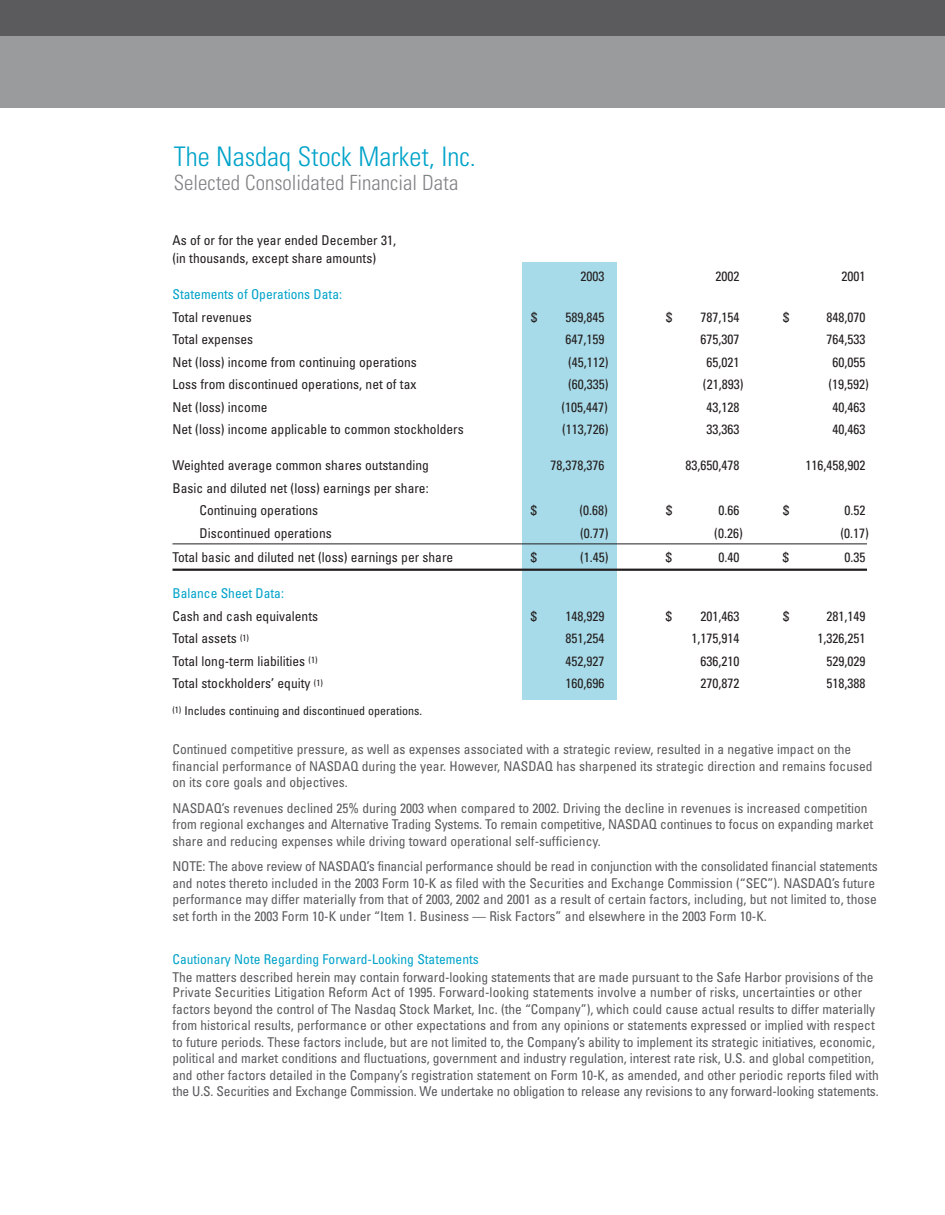
<style>
.page{position:relative;width:945px;height:1215px;background:#fff}
.page>*{position:absolute;margin:0;border:0;box-sizing:border-box;transform-origin:0 0}
.t1{font:300 condensed 27px "Univers";color:#00a3c9}
.t2{font:300 condensed 21px "Univers";color:#808284}
.t3{font:condensed 13.5px/16.5px "Univers";color:#5b5b5e}
.t4{font:condensed 13.5px/18px "Univers";color:#231f1f}
.t5{font:condensed 13.5px "Univers";color:#00a3c9}
.t6{font:condensed 12px "Univers";color:#231f1f}
</style>
<div class="page">
<div style="left:0;top:0;width:945px;height:36px;background:#5b5b5e"></div>
<div style="left:0;top:36px;width:945px;height:72px;background:#999b9c"></div>
<div style="left:522px;top:262px;width:95px;height:438px;background:#a8dbe9"></div>
<hr style="left:172px;top:544px;width:695px;height:1px;background:#231f1f">
<hr style="left:172px;top:569px;width:695px;height:2px;background:#231f1f">
<h1 class="t1" style="left:174px;top:147px;width:304px">The Nasdaq Stock Market, Inc.</h1>
<h2 class="t2" style="left:174px;top:175px;width:286px">Selected Consolidated Financial Data</h2>
<p class="t4" style="left:172px;top:233px;width:225px">As of or for the year ended December 31, (in thousands, except share amounts)</p>
<p class="t4" style="left:581px;top:269px;width:25px">2003</p>
<p class="t4" style="left:716px;top:269px;width:25px">2002</p>
<p class="t4" style="left:842px;top:269px;width:25px">2001</p>
<p class="t5" style="left:172px;top:289px;width:171px">Statements of Operations Data:</p>
<p class="t4" style="left:172px;top:309px;width:81px">Total revenues</p>
<p class="t4" style="left:531px;top:309px;width:7px">$</p>
<p class="t4" style="left:566px;top:309px;width:40px">589,845</p>
<p class="t4" style="left:666px;top:309px;width:7px">$</p>
<p class="t4" style="left:701px;top:309px;width:40px">787,154</p>
<p class="t4" style="left:783px;top:309px;width:7px">$</p>
<p class="t4" style="left:827px;top:309px;width:40px">848,070</p>
<p class="t4" style="left:172px;top:332px;width:82px">Total expenses</p>
<p class="t4" style="left:566px;top:332px;width:40px">647,159</p>
<p class="t4" style="left:701px;top:332px;width:40px">675,307</p>
<p class="t4" style="left:827px;top:332px;width:40px">764,533</p>
<p class="t4" style="left:172px;top:354px;width:246px">Net (loss) income from continuing operations</p>
<p class="t4" style="left:568px;top:354px;width:42px">(45,112)</p>
<p class="t4" style="left:707px;top:354px;width:34px">65,021</p>
<p class="t4" style="left:833px;top:354px;width:34px">60,055</p>
<p class="t4" style="left:172px;top:377px;width:245px">Loss from discontinued operations, net of tax</p>
<p class="t4" style="left:568px;top:377px;width:42px">(60,335)</p>
<p class="t4" style="left:703px;top:377px;width:42px">(21,893)</p>
<p class="t4" style="left:829px;top:377px;width:42px">(19,592)</p>
<p class="t4" style="left:172px;top:399px;width:97px">Net (loss) income</p>
<p class="t4" style="left:561px;top:399px;width:48px">(105,447)</p>
<p class="t4" style="left:707px;top:399px;width:34px">43,128</p>
<p class="t4" style="left:833px;top:399px;width:34px">40,463</p>
<p class="t4" style="left:172px;top:422px;width:293px">Net (loss) income applicable to common stockholders</p>
<p class="t4" style="left:562px;top:422px;width:48px">(113,726)</p>
<p class="t4" style="left:707px;top:422px;width:34px">33,363</p>
<p class="t4" style="left:833px;top:422px;width:34px">40,463</p>
<p class="t4" style="left:172px;top:458px;width:258px">Weighted average common shares outstanding</p>
<p class="t4" style="left:551px;top:458px;width:55px">78,378,376</p>
<p class="t4" style="left:686px;top:458px;width:55px">83,650,478</p>
<p class="t4" style="left:806px;top:458px;width:61px">116,458,902</p>
<p class="t4" style="left:200px;top:478px;width:231px;line-height:22.5px;text-indent:-27px">Basic and diluted net (loss) earnings per share:<br>Continuing operations</p>
<p class="t4" style="left:531px;top:503px;width:7px">$</p>
<p class="t4" style="left:579px;top:503px;width:30px">(0.68)</p>
<p class="t4" style="left:666px;top:503px;width:7px">$</p>
<p class="t4" style="left:719px;top:503px;width:22px">0.66</p>
<p class="t4" style="left:783px;top:503px;width:7px">$</p>
<p class="t4" style="left:845px;top:503px;width:22px">0.52</p>
<p class="t4" style="left:200px;top:525px;width:134px">Discontinued operations</p>
<p class="t4" style="left:580px;top:525px;width:30px">(0.77)</p>
<p class="t4" style="left:714px;top:525px;width:30px">(0.26)</p>
<p class="t4" style="left:841px;top:525px;width:30px">(0.17)</p>
<p class="t4" style="left:172px;top:550px;width:282px">Total basic and diluted net (loss) earnings per share</p>
<p class="t4" style="left:531px;top:550px;width:7px">$</p>
<p class="t4" style="left:580px;top:550px;width:30px">(1.45)</p>
<p class="t4" style="left:666px;top:550px;width:7px">$</p>
<p class="t4" style="left:719px;top:550px;width:22px">0.40</p>
<p class="t4" style="left:783px;top:550px;width:7px">$</p>
<p class="t4" style="left:845px;top:550px;width:22px">0.35</p>
<p class="t5" style="left:172px;top:589px;width:113px">Balance Sheet Data:</p>
<p class="t4" style="left:172px;top:608px;width:147px">Cash and cash equivalents</p>
<p class="t4" style="left:531px;top:608px;width:7px">$</p>
<p class="t4" style="left:566px;top:608px;width:40px">148,929</p>
<p class="t4" style="left:666px;top:608px;width:7px">$</p>
<p class="t4" style="left:701px;top:608px;width:40px">201,463</p>
<p class="t4" style="left:783px;top:608px;width:7px">$</p>
<p class="t4" style="left:827px;top:608px;width:40px">281,149</p>
<p class="t4" style="left:172px;top:631px;width:78px">Total assets <sup>(1)</sup></p>
<p class="t4" style="left:566px;top:631px;width:40px">851,254</p>
<p class="t4" style="left:692px;top:631px;width:49px">1,175,914</p>
<p class="t4" style="left:818px;top:631px;width:49px">1,326,251</p>
<p class="t4" style="left:172px;top:653px;width:147px">Total long-term liabilities <sup>(1)</sup></p>
<p class="t4" style="left:566px;top:653px;width:40px">452,927</p>
<p class="t4" style="left:701px;top:653px;width:40px">636,210</p>
<p class="t4" style="left:827px;top:653px;width:40px">529,029</p>
<p class="t4" style="left:172px;top:676px;width:152px">Total stockholders’ equity <sup>(1)</sup></p>
<p class="t4" style="left:566px;top:676px;width:40px">160,696</p>
<p class="t4" style="left:701px;top:676px;width:40px">270,872</p>
<p class="t4" style="left:827px;top:676px;width:40px">518,388</p>
<p class="t6" style="left:172px;top:707px;width:251px"><sup>(1)</sup> Includes continuing and discontinued operations.</p>
<p class="t3" style="left:172px;top:743px;width:702px">Continued competitive pressure, as well as expenses associated with a strategic review, resulted in a negative impact on the financial performance of NASDAQ during the year. However, NASDAQ has sharpened its strategic direction and remains focused on its core goals and objectives.</p>
<p class="t3" style="left:172px;top:801px;width:702px">NASDAQ’s revenues declined 25% during 2003 when compared to 2002. Driving the decline in revenues is increased competition from regional exchanges and Alternative Trading Systems. To remain competitive, NASDAQ continues to focus on expanding market share and reducing expenses while driving toward operational self-sufficiency.</p>
<p class="t3" style="left:172px;top:860px;width:707px">NOTE: The above review of NASDAQ’s financial performance should be read in conjunction with the consolidated financial statements and notes thereto included in the 2003 Form 10-K as filed with the Securities and Exchange Commission (“SEC”). NASDAQ’s future performance may differ materially from that of 2003, 2002 and 2001 as a result of certain factors, including, but not limited to, those set forth in the 2003 Form 10-K under “Item 1. Business — Risk Factors” and elsewhere in the 2003 Form 10-K.</p>
<p class="t5" style="left:172px;top:955px;width:308px">Cautionary Note Regarding Forward-Looking Statements</p>
<p class="t3" style="left:172px;top:971px;width:703px;line-height:15px">The matters described herein may contain forward-looking statements that are made pursuant to the Safe Harbor provisions of the<br>Private Securities Litigation Reform Act of 1995. Forward-looking statements involve a number of risks, uncertainties or other</p>
<p class="t3" style="left:172px;top:1002px;width:708px">factors beyond the control of The Nasdaq Stock Market, Inc. (the “Company”), which could cause actual results to differ materially from historical results, performance or other expectations and from any opinions or statements expressed or implied with respect to future periods. These factors include, but are not limited to, the Company’s ability to implement its strategic initiatives, economic, political and market conditions and fluctuations, government and industry regulation, interest rate risk, U.S. and global competition, and other factors detailed in the Company’s registration statement on Form 10-K, as amended, and other periodic reports filed with the U.S. Securities and Exchange Commission. We undertake no obligation to release any revisions to any forward-looking statements.</p>
</div>
